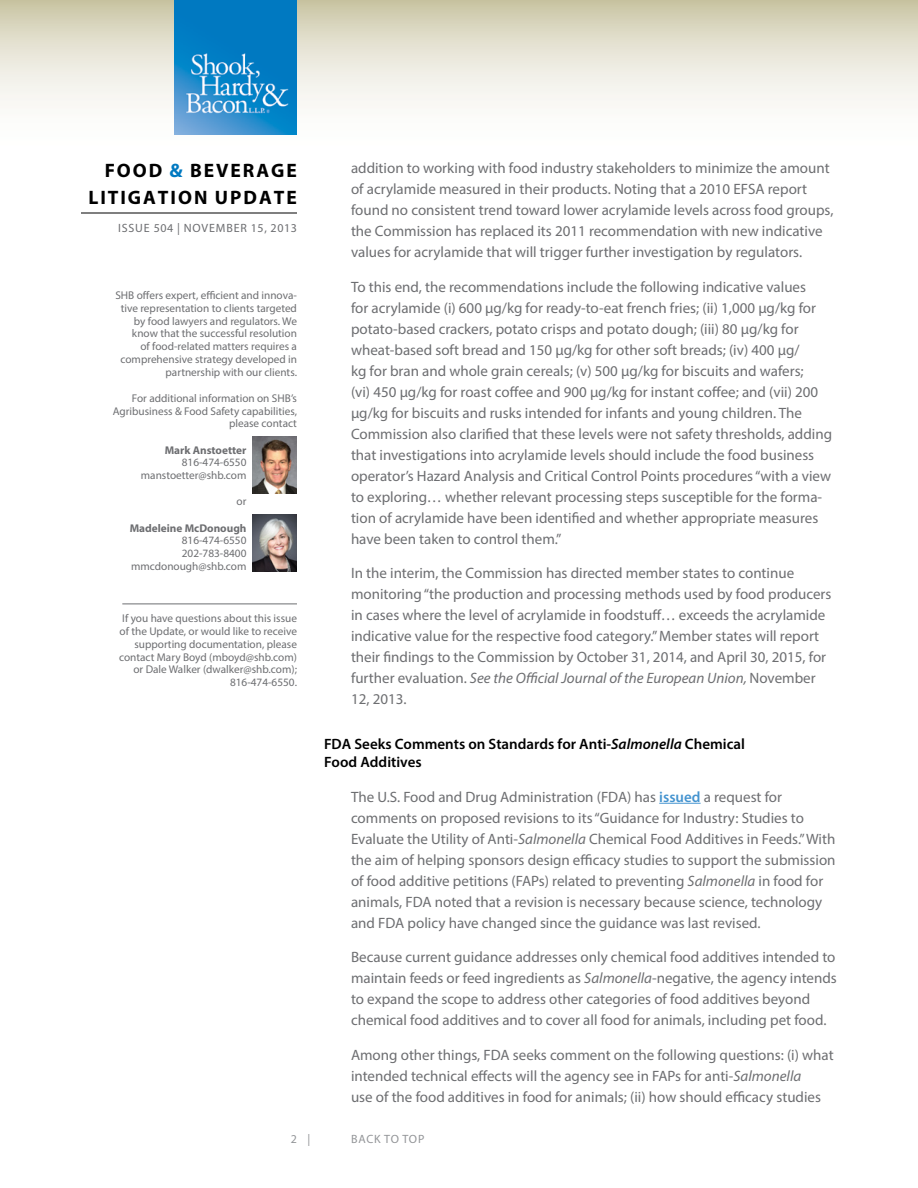
<style>
.page{position:relative;width:918px;height:1188px;background:#fff}
.page>*{position:absolute;margin:0;border:0;box-sizing:border-box;transform-origin:0 0}
.t1{font:700 19.5px/27px "Myriad Pro";letter-spacing:.1em;color:#000;text-align:right}
.Body{font:15px/21px "Myriad Pro";color:#6d6e71}
.Subhead{font:600 15px/18px "Myriad Pro";color:#000}
.t2{font:12px "Myriad Pro";letter-spacing:.07em;color:#6d6e71}
.Body-2{font:12px "Myriad Pro";letter-spacing:.06em;color:#939598}
.Body-3{font:11.25px/12.8px "Myriad Pro";color:#6d6e71;text-align:right}
.s1{color:#0079c1}
.s2{font-weight:700}
.s3{font-style:italic}
.s4{font-weight:600;color:#4594d0}
</style>
<div class="page">
<svg style="left:0;top:0;width:918px;height:135px"></svg>
<hr style="left:81px;top:213px;width:216px;height:1px;background:#000">
<img style="left:175px;top:0;width:122px;height:135px">
<hr style="left:659px;top:803px;width:42px;height:1px;background:#4594d0">
<hr style="left:122px;top:604px;width:175px;height:1px;background:#6d6e71">
<img style="left:253px;top:514px;width:44px;height:57px">
<img style="left:253px;top:436px;width:44px;height:58px">
<h1 class="t1" style="left:88px;top:156px;width:210px">FOOD <span class="s1">&amp;</span> BEVERAGE<br>LITIGATION UPDATE</h1>
<p class="t2" style="left:118px;top:221px;width:180px">ISSUE 504 | NOVEMBER 15, 2013</p>
<p class="Body-3" style="left:115px;top:289px;width:183px">SHB offers expert, efficient and innova&shy;tive representation to clients targeted by food lawyers and regulators. We know that the successful resolution<br>of food-related matters requires a comprehensive strategy developed in partnership with our clients.</p>
<p class="Body-3" style="left:113px;top:391px;width:186px">For additional information on SHB’s<br>Agribusiness &amp; Food Safety capabilities, please contact</p>
<p class="Body-3" style="left:141px;top:443px;width:107px"><span class="s2">Mark Anstoetter<br></span>816-474-6550 manstoetter@shb.com</p>
<p class="Body-3" style="left:237px;top:495px;width:11px">or</p>
<p class="Body-3" style="left:130px;top:521px;width:118px"><span class="s2">Madeleine McDonough<br></span>816-474-6550<br>202-783-8400 mmcdonough@shb.com</p>
<p class="Body-3" style="left:119px;top:612px;width:179px">If you have questions about this issue of the Update, or would like to receive supporting documentation, please contact Mary Boyd (mboyd@shb.com) or Dale Walker (dwalker@shb.com);<br>816-474-6550.</p>
<p class="Body-2" style="left:291px;top:1132px;width:21px">2 |</p>
<p class="Body" style="left:351px;top:157px;width:484px">addition to working with food industry stakeholders to minimize the amount of acrylamide measured in their products. Noting that a 2010 EFSA report found no consistent trend toward lower acrylamide levels across food groups, the Commission has replaced its 2011 recommendation with new indicative values for acrylamide that will trigger further investigation by regulators.</p>
<p class="Body" style="left:351px;top:276px;width:483px">To this end, the recommendations include the following indicative values<br>for acrylamide (i) 600 µg/kg for ready-to-eat french fries; (ii) 1,000 µg/kg for potato-based crackers, potato crisps and potato dough; (iii) 80 µg/kg for wheat-based soft bread and 150 µg/kg for other soft breads; (iv) 400 µg/<br>kg for bran and whole grain cereals; (v) 500 µg/kg for biscuits and wafers;<br>(vi) 450 µg/kg for roast coffee and 900 µg/kg for instant coffee; and (vii) 200 µg/kg for biscuits and rusks intended for infants and young children. The Commission also clarified that these levels were not safety thresholds, adding that investigations into acrylamide levels should include the food business operator’s Hazard Analysis and Critical Control Points procedures “with a view to exploring… whether relevant processing steps susceptible for the forma&shy;tion of acrylamide have been identified and whether appropriate measures have been taken to control them.”</p>
<p class="Body" style="left:351px;top:562px;width:482px">In the interim, the Commission has directed member states to continue monitoring “the production and processing methods used by food producers in cases where the level of acrylamide in foodstuff… exceeds the acrylamide indicative value for the respective food category.” Member states will report their findings to the Commission by October 31, 2014, and April 30, 2015, for further evaluation. <span class="s3">See the Official Journal of the European Union,</span> November 12, 2013.</p>
<p class="Subhead" style="left:324px;top:735px;width:422px">FDA Seeks Comments on Standards for Anti-<span class="s3">Salmonella</span> Chemical<br>Food Additives</p>
<p class="Body" style="left:351px;top:786px;width:486px">The U.S. Food and Drug Administration (FDA) has <span class="s4">issued</span> a request for comments on proposed revisions to its “Guidance for Industry: Studies to Evaluate the Utility of Anti-<span class="s3">Salmonella</span> Chemical Food Additives in Feeds.” With the aim of helping sponsors design efficacy studies to support the submission of food additive petitions (FAPs) related to preventing <span class="s3">Salmonella</span> in food for animals, FDA noted that a revision is necessary because science, technology and FDA policy have changed since the guidance was last revised.</p>
<p class="Body" style="left:351px;top:946px;width:487px">Because current guidance addresses only chemical food additives intended to maintain feeds or feed ingredients as <span class="s3">Salmonella</span>-negative, the agency intends to expand the scope to address other categories of food additives beyond chemical food additives and to cover all food for animals, including pet food.</p>
<p class="Body" style="left:351px;top:1044px;width:484px">Among other things, FDA seeks comment on the following questions: (i) what intended technical effects will the agency see in FAPs for anti-<span class="s3">Salmonella<br></span>use of the food additives in food for animals; (ii) how should efficacy studies</p>
<p class="Body-2" style="left:351px;top:1132px;width:75px">BACK TO TOP</p>
</div>
